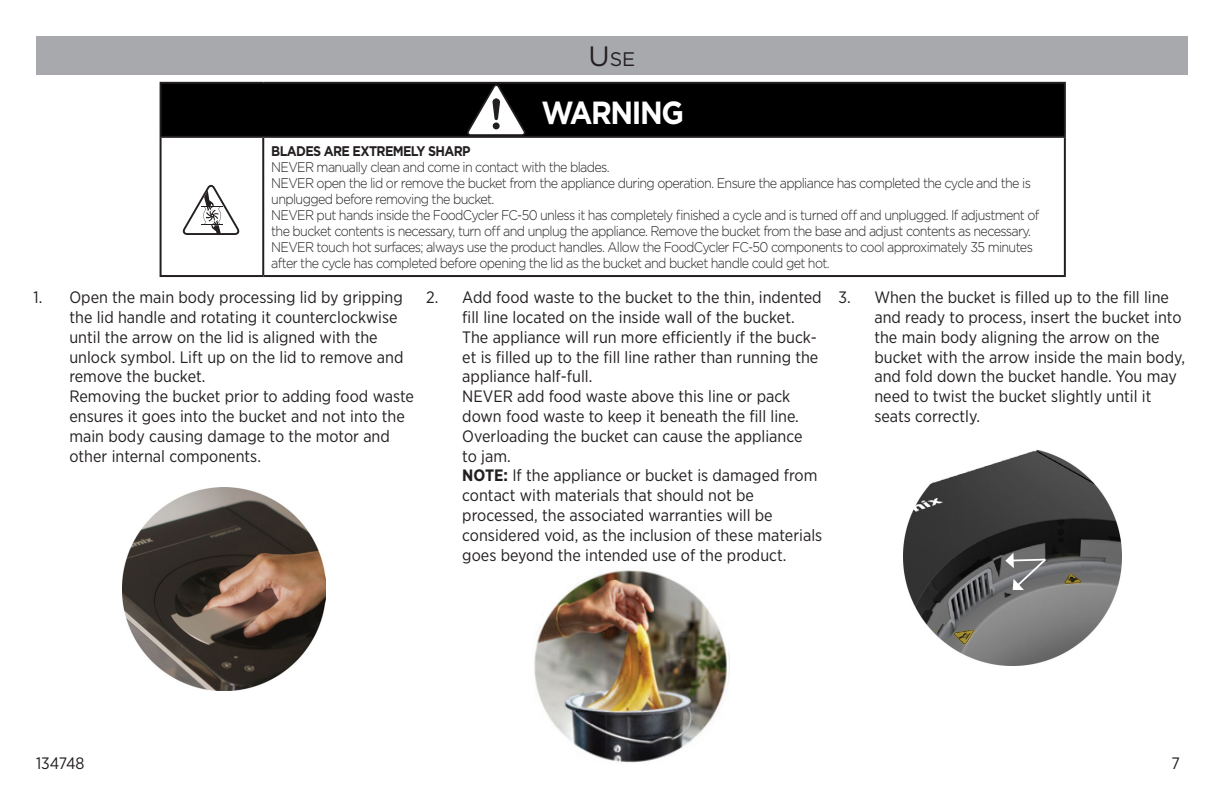
<style>
.page{position:relative;width:1224px;height:792px;background:#fff}
.page>*{position:absolute;margin:0;border:0;box-sizing:border-box;transform-origin:0 0}
.Warning_Table_Header{font:700 32px "Gotham";letter-spacing:-.05em;color:#fff;scale:.9 1}
.t1{font:19.6px "Gotham";color:#231f20}
.t2{font:16.4px/19.8px "Gotham Narrow";color:#231f20}
.Warning_Text{font:300 14px/16px "Gotham";letter-spacing:-.05em;color:#231f20;scale:.9 1}
.Warning_Text-2{font:700 14px "Gotham";letter-spacing:-.05em;color:#231f20;scale:.9 1}
.s1{font-size:28px}
.s2{font-weight:700}
</style>
<div class="page">
<div style="left:36px;top:36px;width:1152px;height:38px;background:#a8a9ad"></div>
<img style="left:534px;top:570px;width:195px;height:193px">
<img style="left:123px;top:487px;width:202px;height:203px">
<div style="left:161px;top:83px;width:904px;height:54px;background:#000"></div>
<hr style="left:160px;top:82px;width:103px;height:2px;background:#231f20">
<hr style="left:160px;top:84px;width:2px;height:52px;background:#231f20">
<hr style="left:263px;top:82px;width:803px;height:2px;background:#231f20">
<hr style="left:1064px;top:84px;width:2px;height:52px;background:#231f20">
<hr style="left:160px;top:136px;width:103px;height:2px;background:#231f20">
<hr style="left:160px;top:138px;width:2px;height:137px;background:#231f20">
<hr style="left:263px;top:136px;width:803px;height:2px;background:#231f20">
<hr style="left:262px;top:138px;width:2px;height:137px;background:#231f20">
<hr style="left:1064px;top:138px;width:2px;height:137px;background:#231f20">
<hr style="left:160px;top:275px;width:103px;height:2px;background:#231f20">
<hr style="left:263px;top:275px;width:803px;height:2px;background:#231f20">
<svg style="left:467px;top:84px;width:59px;height:52px"></svg>
<img style="left:904px;top:449px;width:217px;height:216px">
<svg style="left:1005px;top:553px;width:43px;height:37px;background:#858687"></svg>
<svg style="left:183px;top:185px;width:57px;height:50px"></svg>
<p class="t1" style="left:589px;top:47px;width:48px"><span class="s1">U</span>se</p>
<p class="Warning_Table_Header" style="left:542px;top:92px;width:160px">WARNING</p>
<p class="Warning_Text-2" style="left:271px;top:142px;width:223px">BLADES ARE EXTREMELY SHARP</p>
<p class="Warning_Text" style="left:271px;top:159px;width:378px">NEVER manually clean and come in contact with the blades.</p>
<p class="Warning_Text" style="left:271px;top:175px;width:846px">NEVER open the lid or remove the bucket from the appliance during operation. Ensure the appliance has completed the cycle and the is unplugged before removing the bucket.</p>
<p class="Warning_Text" style="left:271px;top:207px;width:855px">NEVER put hands inside the FoodCycler FC-50 unless it has completely finished a cycle and is turned off and unplugged. If adjustment of the bucket contents is necessary, turn off and unplug the appliance. Remove the bucket from the base and adjust contents as necessary.</p>
<p class="Warning_Text" style="left:271px;top:239px;width:848px">NEVER touch hot surfaces; always use the product handles. Allow the FoodCycler FC-50 components to cool approximately 35 minutes after the cycle has completed before opening the lid as the bucket and bucket handle could get hot.</p>
<p class="t2" style="left:874px;top:287px;width:312px;text-indent:-36px">3. When the bucket is filled up to the fill line and ready to process, insert the bucket into the main body aligning the arrow on the bucket with the arrow inside the main body, and fold down the bucket handle. You may need to twist the bucket slightly until it seats correctly.</p>
<p class="t2" style="left:462px;top:287px;width:361px;text-indent:-36px">2. Add food waste to the bucket to the thin, indented fill line located on the inside wall of the bucket.<br>The appliance will run more efficiently if the buck&shy;et is filled up to the fill line rather than running the appliance half-full.<br>NEVER add food waste above this line or pack down food waste to keep it beneath the fill line.<br>Overloading the bucket can cause the appliance<br>to jam.<br><span class="s2">NOTE:</span> If the appliance or bucket is damaged from contact with materials that should not be processed, the associated warranties will be considered void, as the inclusion of these materials goes beyond the intended use of the product.</p>
<p class="t2" style="left:69px;top:287px;width:346px;text-indent:-36px">1. Open the main body processing lid by gripping the lid handle and rotating it counterclockwise until the arrow on the lid is aligned with the unlock symbol. Lift up on the lid to remove and remove the bucket.<br>Removing the bucket prior to adding food waste ensures it goes into the bucket and not into the main body causing damage to the motor and other internal components.</p>
<p class="t2" style="left:36px;top:753px;width:50px">134748</p>
<p class="t2" style="left:1171px;top:753px;width:10px">7</p>
</div>
